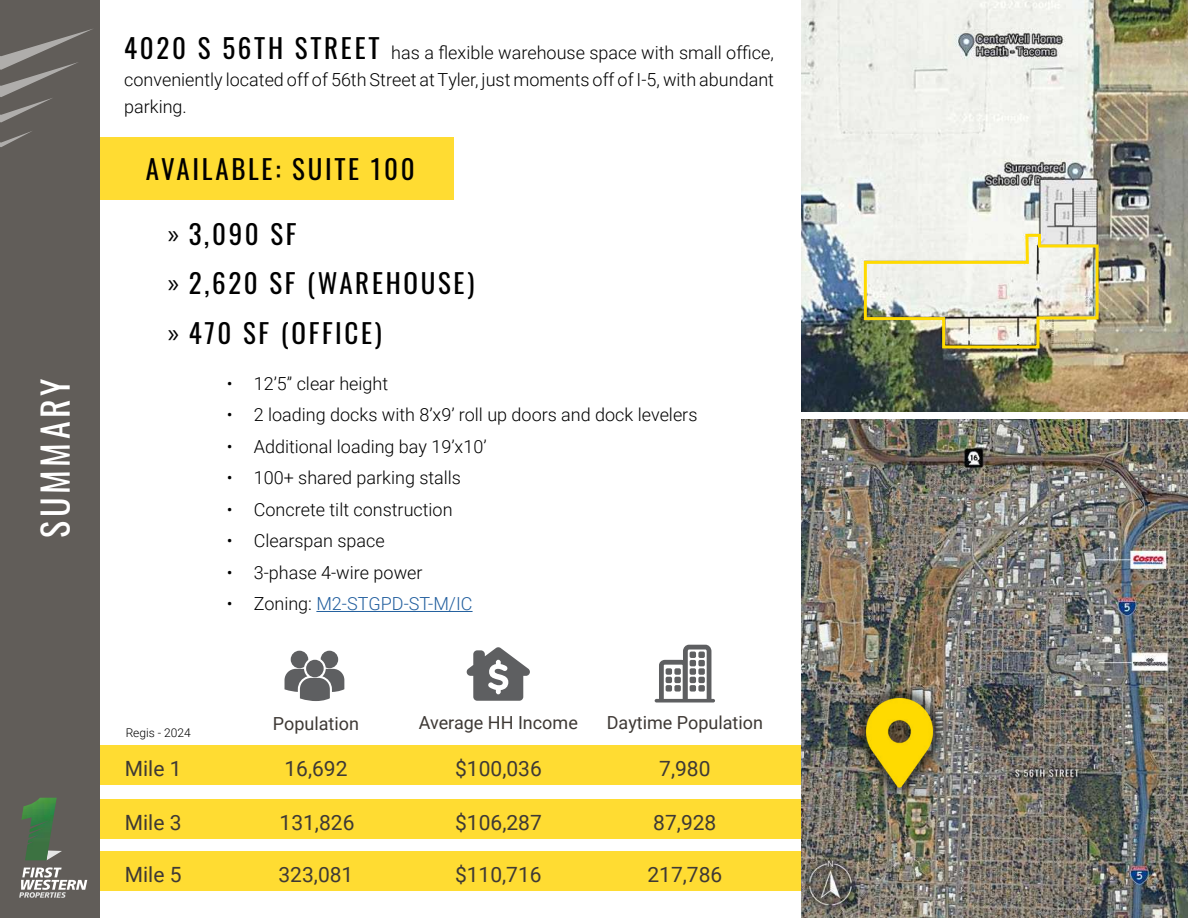
<style>
.page{position:relative;width:1188px;height:918px;background:#fff}
.page>*{position:absolute;margin:0;border:0;box-sizing:border-box;transform-origin:0 0}
.t1{font:36px "Oswald";letter-spacing:.1em;color:#fff}
.t2{font:27px/49.5px "Oswald";letter-spacing:.1em;color:#000}
.t3{font:21px "Roboto";color:#3e3935}
.t4{font:300 18px/27px "Roboto";color:#000;text-align:justify}
.t5{font:18px "Roboto";color:#3e3935}
.t6{font:300 18px "Roboto";color:#215e9e}
.t7{font:300 12px "Roboto";color:#000}
.s1{font-family:"Oswald";font-weight:400;font-size:27px}
.s2{font-family:"Myriad Pro"}
.s3{color:#000}
</style>
<div class="page">
<div style="left:100px;top:137px;width:354px;height:63px;background:#ffdc32"></div>
<div style="left:89px;top:799px;width:712px;height:39px;background:#ffdc32"></div>
<div style="left:89px;top:851px;width:712px;height:40px;background:#ffdc32"></div>
<div style="left:89px;top:745px;width:712px;height:39px;background:#ffdc32"></div>
<hr style="left:316px;top:611px;width:157px;height:1px;background:#215e9e">
<svg style="left:655px;top:645px;width:60px;height:58px"></svg>
<div style="left:666px;top:685px;width:6px;height:7px;background:#5e5f61;border-radius:2px"></div>
<div style="left:674px;top:677px;width:7px;height:6px;background:#5e5f61;border-radius:2px"></div>
<div style="left:674px;top:685px;width:7px;height:7px;background:#5e5f61;border-radius:2px"></div>
<svg style="left:467px;top:647px;width:63px;height:54px"></svg>
<svg style="left:285px;top:651px;width:59px;height:50px"></svg>
<div style="left:0;top:0;width:100px;height:918px;background:#615d59"></div>
<svg style="left:19px;top:867px;width:68px;height:31px"></svg>
<svg style="left:57px;top:850px;width:5px;height:4px"></svg>
<img style="left:21px;top:798px;width:36px;height:62px">
<svg style="left:0;top:29px;width:93px;height:94px"></svg>
<svg style="left:0;top:131px;width:32px;height:16px"></svg>
<img style="left:801px;top:0;width:387px;height:411px">
<img style="left:862px;top:232px;width:238px;height:118px">
<img style="left:801px;top:419px;width:387px;height:499px">
<img style="left:852px;top:683px;width:96px;height:118px">
<h1 class="t1" style="left:23px;top:538px;width:161px;rotate:-90deg">SUMMARY</h1>
<p class="t4" style="left:124px;top:39px;width:651px"><span class="s1">4020 S 56TH STREET</span> has a flexible warehouse space with small office, conveniently located off of 56th Street at Tyler, just moments off of I-5, with abundant parking.</p>
<h2 class="t2" style="left:146px;top:141px;width:271px">AVAILABLE: SUITE 100</h2>
<h2 class="t2" style="left:168px;top:206px;width:308px"><span class="s2">»</span> 3,090 SF<br><span class="s2">»</span> 2,620 SF (WAREHOUSE) <span class="s2">»</span> 470 SF (OFFICE)</h2>
<p class="t4" style="left:227px;top:369px;width:163px">• 12’5” clear height</p>
<p class="t4" style="left:227px;top:401px;width:472px">• 2 loading docks with 8’x9’ roll up doors and dock levelers</p>
<p class="t4" style="left:227px;top:432px;width:261px">• Additional loading bay 19’x10’</p>
<p class="t4" style="left:227px;top:464px;width:236px">• 100+ shared parking stalls</p>
<p class="t4" style="left:227px;top:495px;width:227px">• Concrete tilt construction</p>
<p class="t4" style="left:227px;top:527px;width:160px">• Clearspan space</p>
<p class="t4" style="left:227px;top:558px;width:197px">• 3-phase 4-wire power</p>
<p class="t6" style="left:227px;top:591px;width:247px"><span class="s3">• Zoning:</span> M2-STGPD-ST-M/IC</p>
<p class="t7" style="left:126px;top:724px;width:67px">Regis - 2024</p>
<p class="t3" style="left:125px;top:753px;width:58px">Mile 1</p>
<p class="t3" style="left:125px;top:808px;width:58px">Mile 3</p>
<p class="t3" style="left:125px;top:860px;width:58px">Mile 5</p>
<p class="t5" style="left:273px;top:711px;width:88px">Population</p>
<p class="t5" style="left:419px;top:710px;width:161px">Average HH Income</p>
<p class="t5" style="left:607px;top:710px;width:158px">Daytime Population</p>
<p class="t3" style="left:284px;top:753px;width:65px">16,692</p>
<p class="t3" style="left:455px;top:753px;width:88px">$100,036</p>
<p class="t3" style="left:659px;top:753px;width:53px">7,980</p>
<p class="t3" style="left:280px;top:808px;width:76px">131,826</p>
<p class="t3" style="left:455px;top:808px;width:88px">$106,287</p>
<p class="t3" style="left:653px;top:808px;width:65px">87,928</p>
<p class="t3" style="left:279px;top:860px;width:76px">323,081</p>
<p class="t3" style="left:455px;top:860px;width:88px">$110,716</p>
<p class="t3" style="left:647px;top:860px;width:76px">217,786</p>
</div>
